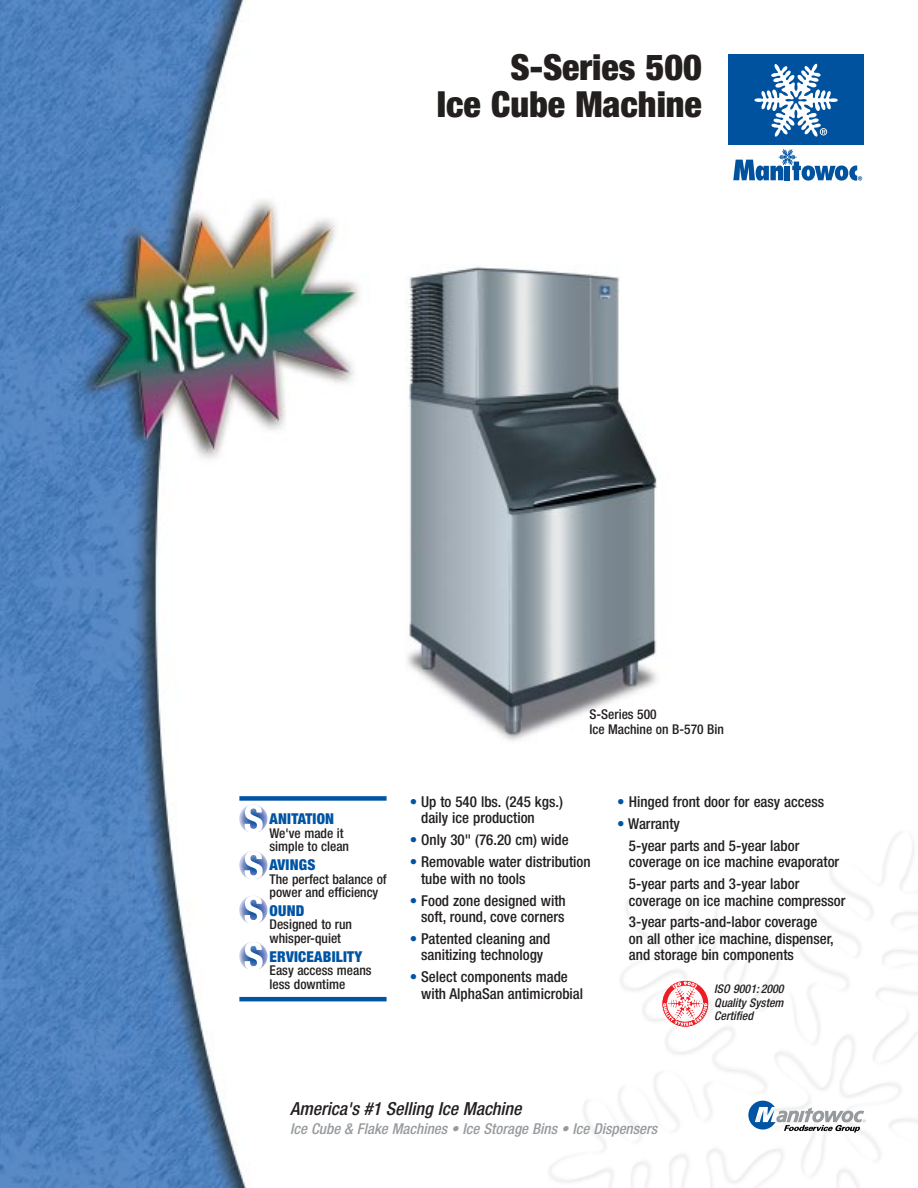
<style>
.page{position:relative;width:918px;height:1188px;background:#fff}
.page>*{position:absolute;margin:0;border:0;box-sizing:border-box;transform-origin:0 0}
.t1{font:900 condensed 36px/37.5px "Helvetica Neue";color:#231f1f;text-align:right}
.t2{font:italic 500 condensed 18px "Helvetica Neue";color:#231f1f}
.t3{font:500 condensed 15px/16.5px "Helvetica Neue";color:#231f1f}
.t4{font:italic 500 condensed 15px "Helvetica Neue";color:#989b9e}
.t5{font:900 condensed 15px "Helvetica Neue";letter-spacing:.015em;color:#0054a3}
.t6{font:500 condensed 13.5px/13.5px "Helvetica Neue";color:#231f1f}
.t7{font:italic 500 condensed 12px/13.5px "Helvetica Neue";color:#231f1f;text-align:justify}
.s1{color:#0054a3}
</style>
<div class="page">
<img style="left:0;top:0;width:371px;height:1188px">
<svg style="left:748px;top:1101px;width:118px;height:32px"></svg>
<svg style="left:662px;top:980px;width:47px;height:47px"></svg>
<svg style="left:733px;top:149px;width:129px;height:32px"></svg>
<div style="left:728px;top:54px;width:136px;height:90px;background:#00529f"></div>
<svg style="left:754px;top:64px;width:84px;height:73px"></svg>
<img style="left:407px;top:266px;width:250px;height:476px">
<img style="left:239px;top:805px;width:29px;height:27px">
<svg style="left:245px;top:805px;width:18px;height:28px"></svg>
<img style="left:239px;top:851px;width:29px;height:27px">
<svg style="left:245px;top:851px;width:18px;height:28px"></svg>
<img style="left:239px;top:896px;width:29px;height:27px">
<svg style="left:245px;top:896px;width:18px;height:28px"></svg>
<img style="left:239px;top:942px;width:29px;height:27px">
<svg style="left:245px;top:942px;width:18px;height:28px"></svg>
<div style="left:239px;top:796px;width:148px;height:5px;background:#0054a3"></div>
<hr style="left:239px;top:997px;width:148px;height:4px;background:#0054a3">
<h1 class="t1" style="left:437px;top:51px;width:267px">S-Series 500<br>Ice Cube Machine</h1>
<p class="t6" style="left:589px;top:708px;width:136px;line-height:15px">S-Series 500<br>Ice Machine on B-570 Bin</p>
<p class="t5" style="left:270px;top:813px;width:66px">ANITATION</p>
<p class="t6" style="left:270px;top:827px;width:81px">We've made it simple to clean</p>
<p class="t5" style="left:270px;top:859px;width:47px">AVINGS</p>
<p class="t6" style="left:270px;top:873px;width:119px">The perfect balance of power and efficiency</p>
<p class="t5" style="left:270px;top:905px;width:36px">OUND</p>
<p class="t6" style="left:270px;top:919px;width:84px">Designed to run whisper-quiet</p>
<p class="t5" style="left:270px;top:951px;width:94px">ERVICEABILITY</p>
<p class="t6" style="left:270px;top:965px;width:104px">Easy access means less downtime</p>
<p class="t3" style="left:421px;top:795px;width:143px;text-indent:-11px"><span class="s1">•</span> Up to 540 lbs. (245 kgs.) daily ice production</p>
<p class="t3" style="left:410px;top:833px;width:161px"><span class="s1">•</span> Only 30" (76.20 cm) wide</p>
<p class="t3" style="left:421px;top:855px;width:171px;text-indent:-11px"><span class="s1">•</span> Removable water distribution tube with no tools</p>
<p class="t3" style="left:410px;top:893px;width:158px;text-align:right"><span class="s1">•</span> Food zone designed with soft, round, cove corners</p>
<p class="t3" style="left:410px;top:932px;width:142px;text-align:center"><span class="s1">•</span> Patented cleaning and sanitizing technology</p>
<p class="t3" style="left:421px;top:970px;width:163px;text-indent:-11px"><span class="s1">•</span> Select components made with AlphaSan antimicrobial</p>
<p class="t3" style="left:617px;top:795px;width:209px"><span class="s1">•</span> Hinged front door for easy access</p>
<p class="t3" style="left:629px;top:814px;width:172px;line-height:21.9px;text-indent:-12px"><span class="s1">•</span> Warranty<br>5-year parts and 5-year labor</p>
<p class="t3" style="left:629px;top:852px;width:212px;line-height:21.9px">coverage on ice machine evaporator<br>5-year parts and 3-year labor</p>
<p class="t3" style="left:629px;top:891px;width:218px;line-height:21.9px">coverage on ice machine compressor<br>3-year parts-and-labor coverage</p>
<p class="t3" style="left:629px;top:932px;width:206px">on all other ice machine, dispenser, and storage bin components</p>
<p class="t7" style="left:714px;top:983px;width:71px">ISO 9001: 2000<br>Quality System Certified</p>
<p class="t2" style="left:290px;top:1102px;width:233px">America's #1 Selling Ice Machine</p>
<p class="t4" style="left:290px;top:1124px;width:369px">Ice Cube &amp; Flake Machines • Ice Storage Bins • Ice Dispensers</p>
</div>
